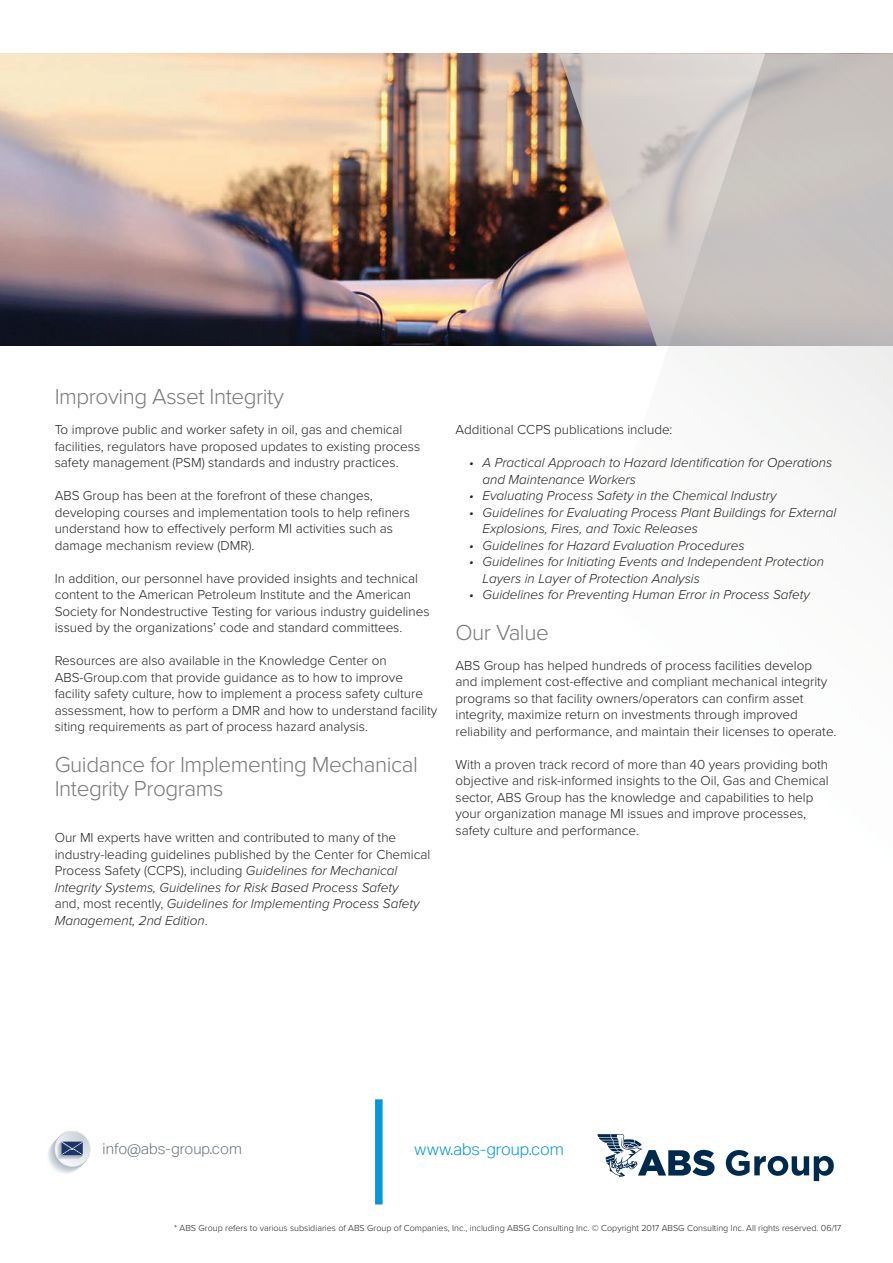
<style>
.page{position:relative;width:893px;height:1263px;background:#fff}
.page>*{position:absolute;margin:0;border:0;box-sizing:border-box;transform-origin:0 0}
.t1{font:300 22.5px/24px "Proxima Nova";letter-spacing:-.02em;color:#787779}
.t2{font:300 16.5px "Aktiv Grotesk";color:#0097db}
.t3{font:300 15px "Aktiv Grotesk";color:#6a747b}
.t4{font:300 13.5px/16.5px "Proxima Nova";color:#231f20}
.t5{font:italic 300 13.5px/16.5px "Proxima Nova";color:#231f20}
.t6{font:300 9px "Proxima Nova";color:#231f20}
.s1{font-style:italic}
</style>
<div class="page">
<img style="left:0;top:53px;width:430px;height:292px">
<div style="left:46px;top:1139px;width:37px;height:36px;background:#fafbfc;border-radius:50%"></div>
<div style="left:46px;top:1138px;width:37px;height:37px;background:#f7f9fa;border-radius:50%"></div>
<div style="left:48px;top:1137px;width:36px;height:36px;background:#eceef2;border-radius:50%"></div>
<div style="left:48px;top:1137px;width:37px;height:36px;background:#f0f3f4;border-radius:50%"></div>
<div style="left:48px;top:1136px;width:37px;height:37px;background:#e5e9ed;border-radius:50%"></div>
<div style="left:49px;top:1136px;width:36px;height:36px;background:#e1e5eb;border-radius:50%"></div>
<div style="left:50px;top:1135px;width:36px;height:37px;background:#dbe0e7;border-radius:50%"></div>
<div style="left:50px;top:1135px;width:36px;height:36px;background:#d4dae0;border-radius:50%"></div>
<div style="left:51px;top:1134px;width:36px;height:37px;background:#d1d8df;border-radius:50%"></div>
<div style="left:51px;top:1134px;width:36px;height:36px;background:#ccd2da;border-radius:50%"></div>
<div style="left:52px;top:1133px;width:36px;height:37px;background:#c8cfd8;border-radius:50%"></div>
<div style="left:52px;top:1133px;width:36px;height:36px;background:#c1c9d2;border-radius:50%"></div>
<div style="left:53px;top:1132px;width:36px;height:36px;background:#b8c1cc;border-radius:50%"></div>
<svg style="left:55px;top:1131px;width:35px;height:36px"></svg>
<svg style="left:55px;top:1131px;width:35px;height:35px"></svg>
<svg style="left:55px;top:1132px;width:35px;height:34px"></svg>
<svg style="left:56px;top:1132px;width:33px;height:34px"></svg>
<svg style="left:57px;top:1141px;width:26px;height:19px"></svg>
<img style="left:322px;top:54px;width:108px;height:291px">
<img style="left:430px;top:53px;width:463px;height:468px">
<div style="left:375px;top:1099px;width:8px;height:105px;background:#0097db"></div>
<svg style="left:597px;top:1134px;width:117px;height:43px"></svg>
<svg style="left:726px;top:1150px;width:108px;height:31px"></svg>
<h1 class="t1" style="left:55px;top:385px;width:231px">Improving Asset Integrity</h1>
<p class="t4" style="left:55px;top:422px;width:367px">To improve public and worker safety in oil, gas and chemical facilities, regulators have proposed updates to existing process safety management (PSM) standards and industry practices.</p>
<p class="t4" style="left:55px;top:488px;width:357px">ABS Group has been at the forefront of these changes, developing courses and implementation tools to help refiners understand how to effectively perform MI activities such as damage mechanism review (DMR).</p>
<p class="t4" style="left:55px;top:570px;width:376px">In addition, our personnel have provided insights and technical content to the American Petroleum Institute and the American Society for Nondestructive Testing for various industry guidelines issued by the organizations’ code and standard committees.</p>
<p class="t4" style="left:55px;top:652px;width:384px">Resources are also available in the Knowledge Center on ABS-Group.com that provide guidance as to how to improve facility safety culture, how to implement a process safety culture assessment, how to perform a DMR and how to understand facility siting requirements as part of process hazard analysis.</p>
<h1 class="t1" style="left:55px;top:752px;width:365px">Guidance for Implementing Mechanical<br>Integrity Programs</h1>
<p class="t4" style="left:55px;top:830px;width:377px">Our MI experts have written and contributed to many of the industry-leading guidelines published by the Center for Chemical Process Safety (CCPS), including <span class="s1">Guidelines for Mechanical Integrity Systems, Guidelines for Risk Based Process Safety<br></span>and, most recently, <span class="s1">Guidelines for Implementing Process Safety Management, 2nd Edition</span>.</p>
<p class="t4" style="left:455px;top:422px;width:219px">Additional CCPS publications include:</p>
<p class="t5" style="left:482px;top:455px;width:351px;text-indent:-14px">• A Practical Approach to Hazard Identification for Operations and Maintenance Workers</p>
<p class="t5" style="left:469px;top:488px;width:309px">• Evaluating Process Safety in the Chemical Industry</p>
<p class="t5" style="left:482px;top:504px;width:355px;text-indent:-14px">• Guidelines for Evaluating Process Plant Buildings for External<br>Explosions, Fires, and Toxic Releases</p>
<p class="t5" style="left:469px;top:537px;width:277px">• Guidelines for Hazard Evaluation Procedures</p>
<p class="t5" style="left:482px;top:554px;width:343px;text-indent:-14px">• Guidelines for Initiating Events and Independent Protection<br>Layers in Layer of Protection Analysis</p>
<p class="t5" style="left:469px;top:587px;width:342px">• Guidelines for Preventing Human Error in Process Safety</p>
<h1 class="t1" style="left:455px;top:621px;width:95px">Our Value</h1>
<p class="t4" style="left:455px;top:657px;width:382px">ABS Group has helped hundreds of process facilities develop and implement cost-effective and compliant mechanical integrity programs so that facility owners/operators can confirm asset integrity, maximize return on investments through improved reliability and performance, and maintain their licenses to operate.</p>
<p class="t4" style="left:455px;top:756px;width:375px">With a proven track record of more than 40 years providing both objective and risk-informed insights to the Oil, Gas and Chemical sector, ABS Group has the knowledge and capabilities to help your organization manage MI issues and improve processes, safety culture and performance.</p>
<p class="t3" style="left:103px;top:1140px;width:141px">info@abs-group.com</p>
<p class="t2" style="left:415px;top:1140px;width:151px">www.abs-group.com</p>
<p class="t6" style="left:174px;top:1222px;width:669px">* ABS Group refers to various subsidiaries of ABS Group of Companies, Inc., including ABSG Consulting Inc. © Copyright 2017 ABSG Consulting Inc. All rights reserved. 06/17</p>
</div>
